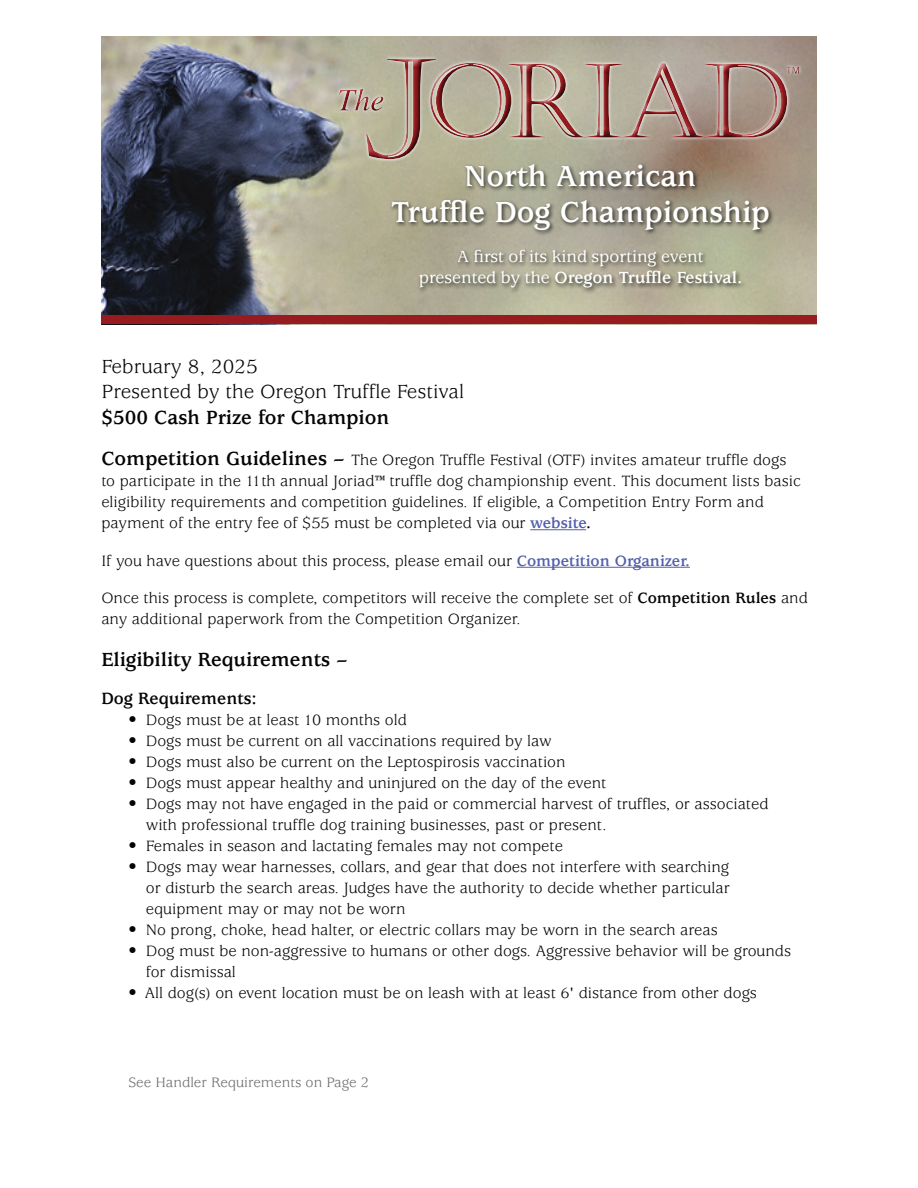
<style>
.page{position:relative;width:918px;height:1188px;background:#fff}
.page>*{position:absolute;margin:0;border:0;box-sizing:border-box;transform-origin:0 0}
.t1{font:700 31.95px/35.7px "Usherwood";color:#fff;text-align:center}
.t2{font:21px/25.2px "Usherwood";color:#040503}
.t3{font:700 21px "Usherwood";color:#040503}
.t4{font:700 18px "Usherwood";color:#040503}
.t5{font:500 17.85px/21.5px "Usherwood";color:#fff;text-align:center}
.t6{font:16.5px/21px "Usherwood";color:#040503}
.t7{font:15px "Usherwood";color:#6b6b6c}
.s1{font-weight:700}
.s2{font-weight:700;font-size:21px}
.s3{font-weight:700;color:#535fab}
</style>
<div class="page">
<hr style="left:530px;top:529px;width:56px;height:1px;background:#535fab">
<hr style="left:517px;top:567px;width:173px;height:1px;background:#535fab">
<img style="left:101px;top:37px;width:716px;height:279px">
<svg style="left:336px;top:56px;width:467px;height:107px;background:#aea694"></svg>
<div style="left:337px;top:59px;width:463px;height:102px;background:#040503;opacity:.75"></div>
<div style="left:390px;top:162px;width:385px;height:132px;background:#040503;opacity:.75"></div>
<div style="left:101px;top:316px;width:716px;height:8px;background:#971b1f"></div>
<h1 class="t1" style="left:391px;top:159px;width:380px">North American<br>Truffle Dog Championship</h1>
<p class="t5" style="left:419px;top:246px;width:325px">A first of its kind sporting event presented by the <span class="s1">Oregon Truffle Festival.</span></p>
<p class="t2" style="left:101px;top:355px;width:364px">February 8, 2025<br>Presented by the Oregon Truffle Festival</p>
<p class="t3" style="left:101px;top:405px;width:289px">$500 Cash Prize for Champion</p>
<p class="t6" style="left:101px;top:450px;width:701px"><span class="s2">Competition Guidelines –</span> The Oregon Truffle Festival (OTF) invites amateur truffle dogs to participate in the 11th annual Joriad™ truffle dog championship event. This document lists basic eligibility requirements and competition guidelines. If eligible, a Competition Entry Form and payment of the entry fee of $55 must be completed via our <span class="s3">website</span><span class="s1">.</span></p>
<p class="t6" style="left:101px;top:551px;width:590px">If you have questions about this process, please email our <span class="s3">Competition Organizer.</span></p>
<p class="t6" style="left:101px;top:588px;width:708px">Once this process is complete, competitors will receive the complete set of <span class="s1">Competition Rules</span> and any additional paperwork from the Competition Organizer.</p>
<p class="t3" style="left:101px;top:648px;width:248px">Eligibility Requirements –</p>
<p class="t4" style="left:101px;top:688px;width:157px">Dog Requirements:</p>
<p class="t6" style="left:128px;top:710px;width:280px">• Dogs must be at least 10 months old</p>
<p class="t6" style="left:128px;top:731px;width:425px">• Dogs must be current on all vaccinations required by law</p>
<p class="t6" style="left:128px;top:752px;width:439px">• Dogs must also be current on the Leptospirosis vaccination</p>
<p class="t6" style="left:128px;top:773px;width:479px">• Dogs must appear healthy and uninjured on the day of the event</p>
<p class="t6" style="left:146px;top:794px;width:624px;text-indent:-17px">• Dogs may not have engaged in the paid or commercial harvest of truffles, or associated with professional truffle dog training businesses, past or present.</p>
<p class="t6" style="left:128px;top:836px;width:436px">• Females in season and lactating females may not compete</p>
<p class="t6" style="left:146px;top:857px;width:585px;text-align:justify;text-indent:-17px">• Dogs may wear harnesses, collars, and gear that does not interfere with searching or disturb the search areas. Judges have the authority to decide whether particular equipment may or may not be worn</p>
<p class="t6" style="left:128px;top:920px;width:591px">• No prong, choke, head halter, or electric collars may be worn in the search areas</p>
<p class="t6" style="left:146px;top:941px;width:647px;text-indent:-17px">• Dog must be non-aggressive to humans or other dogs. Aggressive behavior will be grounds for dismissal</p>
<p class="t6" style="left:128px;top:983px;width:630px">• All dog(s) on event location must be on leash with at least 6' distance from other dogs</p>
<p class="t7" style="left:128px;top:1074px;width:242px">See Handler Requirements on Page 2</p>
</div>
